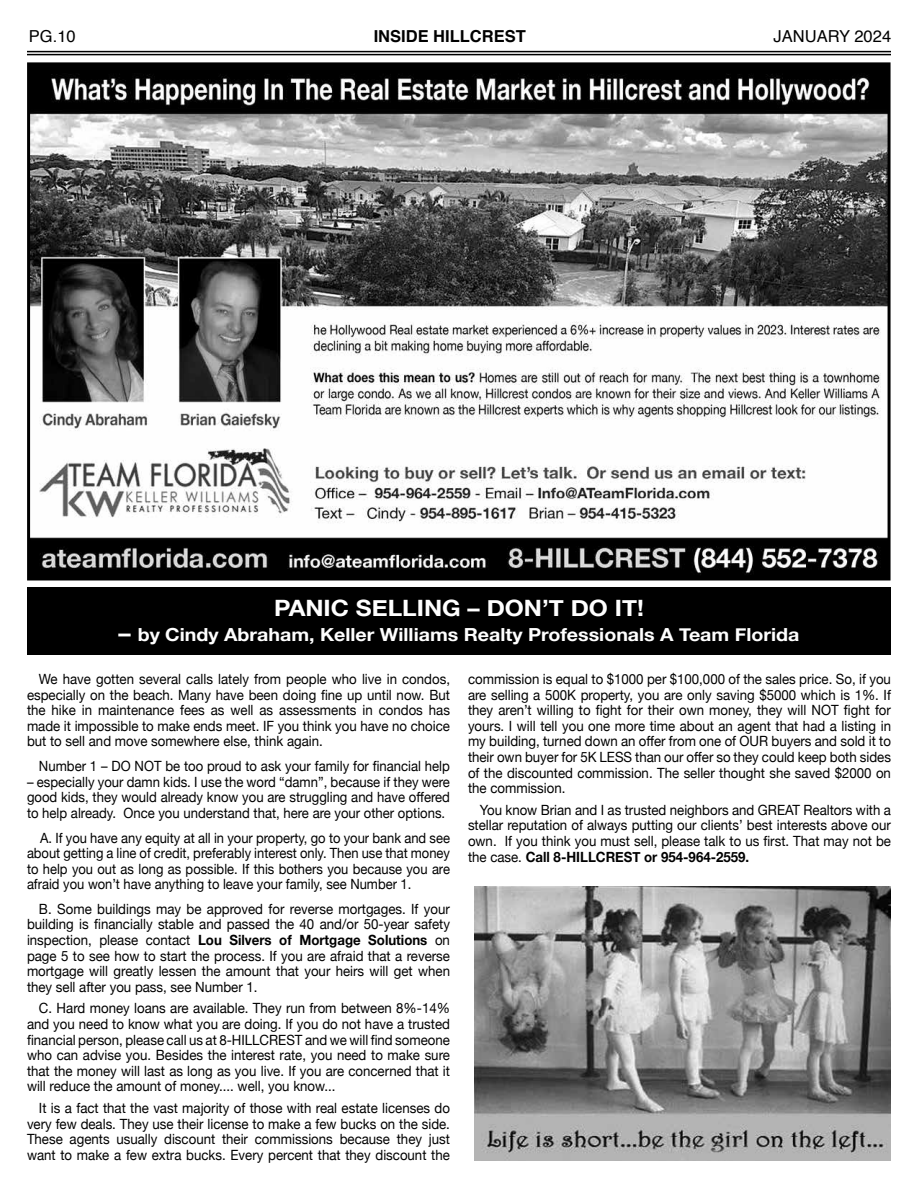
<style>
.page{position:relative;width:918px;height:1188px;background:#fff}
.page>*{position:absolute;margin:0;border:0;box-sizing:border-box;transform-origin:0 0}
.t1{font:700 22.5px "Helvetica Neue";color:#fff;scale:1.09 1}
.t2{font:700 18px "Helvetica Neue";color:#fff;scale:1.09 1}
.t3{font:16.5px "Helvetica";color:#000}
.t4{font:700 16.5px "Helvetica";color:#000}
.t5{font:14.1px/15.6px "Helvetica Neue";color:#000;text-align:justify;scale:.94 1}
.t6{font:14.1px/15.6px "Helvetica Neue";color:#000;text-align:justify;scale:.92 1}
.t7{font:14.1px/15.6px "Helvetica Neue";color:#000;text-align:justify;scale:.93 1}
.s1{font-size:22.5px}
.s2{font-weight:700}
</style>
<div class="page">
<hr style="left:27px;top:51px;width:864px;height:1px;background:#000">
<hr style="left:27px;top:54px;width:864px;height:1px;background:#000">
<img style="left:31px;top:66px;width:856px;height:510px">
<div style="left:27px;top:62px;width:864px;height:518px;border:3px solid #000"></div>
<div style="left:27px;top:587px;width:864px;height:67px;background:#000"></div>
<img style="left:475px;top:887px;width:416px;height:274px">
<p class="t3" style="left:29px;top:24px;width:48px">PG.10</p>
<p class="t4" style="left:374px;top:23px;width:154px">INSIDE HILLCREST</p>
<p class="t3" style="left:774px;top:24px;width:119px">JANUARY 2024</p>
<h1 class="t1" style="left:274px;top:590px;width:341px">PANIC SELLING – DON’T DO IT!</h1>
<p class="t2" style="left:119px;top:621px;width:626px"><span class="s1">–</span> by Cindy Abraham, Keller Williams Realty Professionals A Team Florida</p>
<p class="t5" style="left:27px;top:672px;width:452px;text-indent:12px">We have gotten several calls lately from people who live in condos, especially on the beach. Many have been doing fine up until now. But the hike in maintenance fees as well as assessments in condos has made it impossible to make ends meet. IF you think you have no choice but to sell and move somewhere else, think again.</p>
<p class="t7" style="left:39px;top:759px;width:443px">Number 1 – DO NOT be too proud to ask your family for financial help</p>
<p class="t7" style="left:27px;top:775px;width:456px">– especially your damn kids. I use the word “damn”, because if they were good kids, they would already know you are struggling and have offered to help already. Once you understand that, here are your other options.</p>
<p class="t6" style="left:27px;top:831px;width:461px;text-indent:13px">A. If you have any equity at all in your property, go to your bank and see about getting a line of credit, preferably interest only. Then use that money to help you out as long as possible. If this bothers you because you are afraid you won’t have anything to leave your family, see Number 1.</p>
<p class="t5" style="left:27px;top:902px;width:452px;text-indent:12px">B. Some buildings may be approved for reverse mortgages. If your building is financially stable and passed the 40 and/or 50-year safety inspection, please contact <span class="s2">Lou Silvers of Mortgage Solutions</span> on page 5 to see how to start the process. If you are afraid that a reverse mortgage will greatly lessen the amount that your heirs will get when they sell after you pass, see Number 1.</p>
<p class="t5" style="left:27px;top:1001px;width:452px;text-indent:12px">C. Hard money loans are available. They run from between 8%-14% and you need to know what you are doing. If you do not have a trusted financial person, please call us at 8-HILLCREST and we will find someone who can advise you. Besides the interest rate, you need to make sure that the money will last as long as you live. If you are concerned that it will reduce the amount of money.... well, you know...</p>
<p class="t5" style="left:27px;top:1101px;width:452px;text-indent:12px">It is a fact that the vast majority of those with real estate licenses do very few deals. They use their license to make a few bucks on the side.<br>These agents usually discount their commissions because they just want to make a few extra bucks. Every percent that they discount the</p>
<p class="t5" style="left:468px;top:672px;width:452px">commission is equal to $1000 per $100,000 of the sales price. So, if you are selling a 500K property, you are only saving $5000 which is 1%. If they aren’t willing to fight for their own money, they will NOT fight for yours. I will tell you one more time about an agent that had a listing in my building, turned down an offer from one of OUR buyers and sold it to their own buyer for 5K LESS than our offer so they could keep both sides of the discounted commission. The seller thought she saved $2000 on the commission.</p>
<p class="t5" style="left:468px;top:803px;width:452px;text-indent:12px">You know Brian and I as trusted neighbors and GREAT Realtors with a stellar reputation of always putting our clients’ best interests above our own. If you think you must sell, please talk to us first. That may not be the case. <span class="s2">Call 8-HILLCREST or 954-964-2559.</span></p>
</div>
